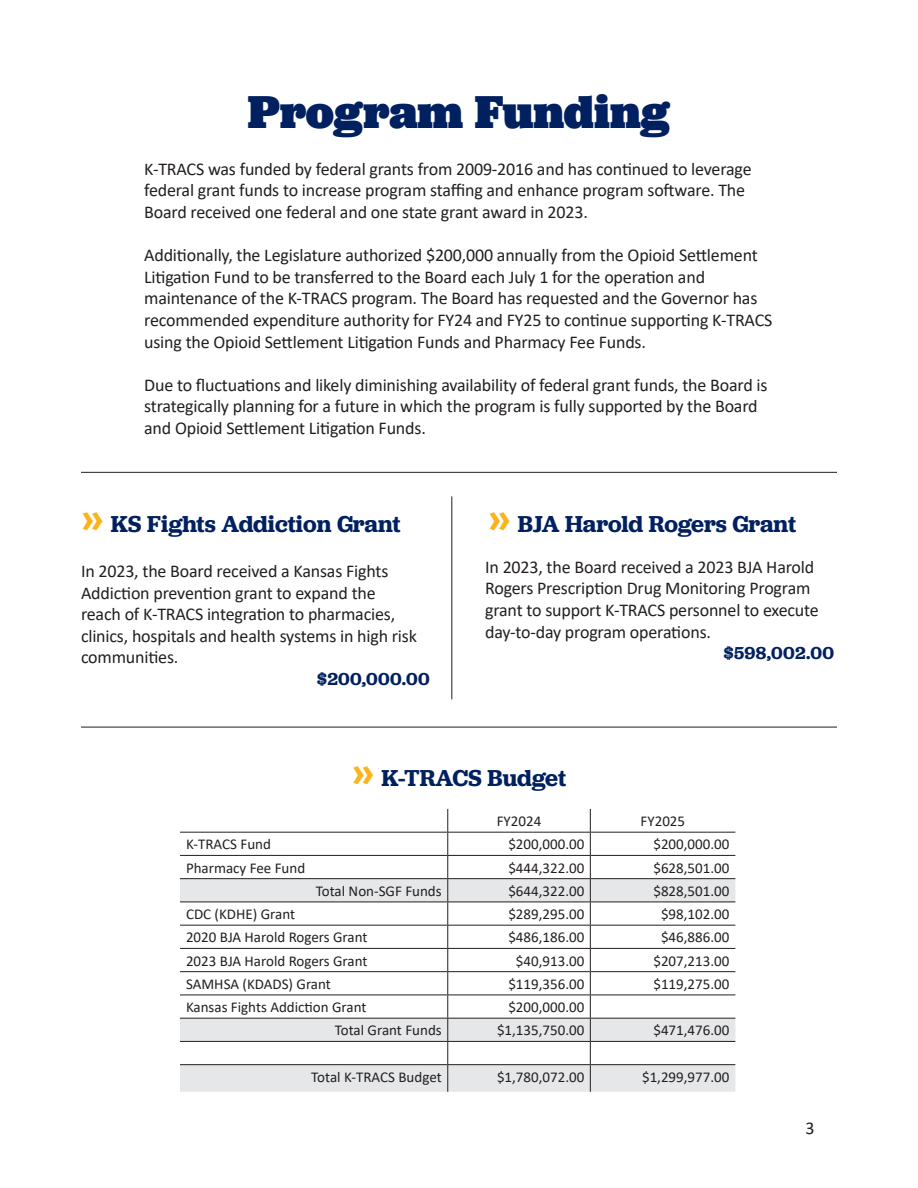
<style>
.page{position:relative;width:918px;height:1188px;background:#fff}
.page>*{position:absolute;margin:0;border:0;box-sizing:border-box;transform-origin:0 0}
.t1{font:900 48px "Jubilat";color:#002060}
.t2{font:600 24px "Jubilat";letter-spacing:-.005em;color:#002060}
.Paragraph_Style_1{font:18px/21.6px "Calibri";letter-spacing:-.01em;color:#231f20}
.t3{font:600 18px "Jubilat";letter-spacing:.02em;color:#002060}
.t4{font:15px "Calibri";color:#231f20}
.s1{font-family:"Bilo";font-weight:700;font-size:48px;color:#fbb31b}
</style>
<div class="page">
<svg style="left:180px;top:879px;width:555px;height:213px"></svg>
<hr style="left:180px;top:832px;width:268px;height:1px;background:#231f20">
<hr style="left:448px;top:832px;width:142px;height:1px;background:#231f20">
<hr style="left:590px;top:832px;width:145px;height:1px;background:#231f20">
<hr style="left:180px;top:855px;width:268px;height:1px;background:#231f20">
<hr style="left:448px;top:855px;width:142px;height:1px;background:#231f20">
<hr style="left:590px;top:855px;width:145px;height:1px;background:#231f20">
<hr style="left:180px;top:878px;width:268px;height:1px;background:#231f20">
<hr style="left:448px;top:878px;width:142px;height:1px;background:#231f20">
<hr style="left:590px;top:878px;width:145px;height:1px;background:#231f20">
<hr style="left:180px;top:902px;width:268px;height:1px;background:#231f20">
<hr style="left:448px;top:902px;width:142px;height:1px;background:#231f20">
<hr style="left:590px;top:902px;width:145px;height:1px;background:#231f20">
<hr style="left:180px;top:925px;width:268px;height:1px;background:#231f20">
<hr style="left:448px;top:925px;width:142px;height:1px;background:#231f20">
<hr style="left:590px;top:925px;width:145px;height:1px;background:#231f20">
<hr style="left:180px;top:948px;width:268px;height:1px;background:#231f20">
<hr style="left:448px;top:948px;width:142px;height:1px;background:#231f20">
<hr style="left:590px;top:948px;width:145px;height:1px;background:#231f20">
<hr style="left:180px;top:971px;width:268px;height:1px;background:#231f20">
<hr style="left:448px;top:971px;width:142px;height:1px;background:#231f20">
<hr style="left:590px;top:971px;width:145px;height:1px;background:#231f20">
<hr style="left:180px;top:995px;width:268px;height:1px;background:#231f20">
<hr style="left:448px;top:995px;width:142px;height:1px;background:#231f20">
<hr style="left:590px;top:995px;width:145px;height:1px;background:#231f20">
<hr style="left:180px;top:1018px;width:268px;height:1px;background:#231f20">
<hr style="left:448px;top:1018px;width:142px;height:1px;background:#231f20">
<hr style="left:590px;top:1018px;width:145px;height:1px;background:#231f20">
<hr style="left:180px;top:1041px;width:268px;height:1px;background:#231f20">
<hr style="left:448px;top:1041px;width:142px;height:1px;background:#231f20">
<hr style="left:590px;top:1041px;width:145px;height:1px;background:#231f20">
<hr style="left:180px;top:1064px;width:268px;height:1px;background:#231f20">
<hr style="left:448px;top:1064px;width:142px;height:1px;background:#231f20">
<svg style="left:447px;top:809px;width:1px;height:283px"></svg>
<hr style="left:590px;top:1064px;width:145px;height:1px;background:#231f20">
<svg style="left:590px;top:809px;width:1px;height:283px"></svg>
<hr style="left:451px;top:496px;width:1px;height:203px;background:#231f20">
<hr style="left:81px;top:472px;width:756px;height:1px;background:#231f20">
<hr style="left:81px;top:727px;width:756px;height:1px;background:#231f20">
<p class="t1" style="left:248px;top:81px;width:424px">Program Funding</p>
<p class="Paragraph_Style_1" style="left:144px;top:158px;width:609px">K-TRACS was funded by federal grants from 2009-2016 and has continued to leverage federal grant funds to increase program staffing and enhance program software. The<br>Board received one federal and one state grant award in 2023.</p>
<p class="Paragraph_Style_1" style="left:144px;top:244px;width:630px">Additionally, the Legislature authorized $200,000 annually from the Opioid Settlement Litigation Fund to be transferred to the Board each July 1 for the operation and maintenance of the K-TRACS program. The Board has requested and the Governor has recommended expenditure authority for FY24 and FY25 to continue supporting K-TRACS using the Opioid Settlement Litigation Funds and Pharmacy Fee Funds.</p>
<p class="Paragraph_Style_1" style="left:144px;top:374px;width:625px">Due to fluctuations and likely diminishing availability of federal grant funds, the Board is strategically planning for a future in which the program is fully supported by the Board and Opioid Settlement Litigation Funds.</p>
<p class="t2" style="left:81px;top:509px;width:321px"><span class="s1">»</span> KS Fights Addiction Grant</p>
<p class="t2" style="left:488px;top:509px;width:310px"><span class="s1">»</span> BJA Harold Rogers Grant</p>
<p class="Paragraph_Style_1" style="left:485px;top:556px;width:335px">In 2023, the Board received a 2023 BJA Harold Rogers Prescription Drug Monitoring Program grant to support K-TRACS personnel to execute day-to-day program operations.</p>
<p class="t3" style="left:724px;top:642px;width:112px">$598,002.00</p>
<p class="Paragraph_Style_1" style="left:81px;top:560px;width:337px">In 2023, the Board received a Kansas Fights Addiction prevention grant to expand the reach of K-TRACS integration to pharmacies, clinics, hospitals and health systems in high risk communities.</p>
<p class="t3" style="left:317px;top:667px;width:114px">$200,000.00</p>
<p class="t2" style="left:352px;top:762px;width:216px"><span class="s1">»</span> K-TRACS Budget</p>
<p class="t4" style="left:497px;top:811px;width:46px">FY2024</p>
<p class="t4" style="left:641px;top:811px;width:46px">FY2025</p>
<p class="t4" style="left:186px;top:834px;width:86px">K-TRACS Fund</p>
<p class="t4" style="left:508px;top:834px;width:77px">$200,000.00</p>
<p class="t4" style="left:653px;top:834px;width:77px">$200,000.00</p>
<p class="t4" style="left:186px;top:857px;width:121px">Pharmacy Fee Fund</p>
<p class="t4" style="left:508px;top:857px;width:77px">$444,322.00</p>
<p class="t4" style="left:653px;top:857px;width:77px">$628,501.00</p>
<p class="t4" style="left:316px;top:881px;width:127px">Total Non-SGF Funds</p>
<p class="t4" style="left:508px;top:881px;width:77px">$644,322.00</p>
<p class="t4" style="left:653px;top:881px;width:77px">$828,501.00</p>
<p class="t4" style="left:186px;top:904px;width:111px">CDC (KDHE) Grant</p>
<p class="t4" style="left:508px;top:904px;width:77px">$289,295.00</p>
<p class="t4" style="left:661px;top:904px;width:70px">$98,102.00</p>
<p class="t4" style="left:186px;top:927px;width:183px">2020 BJA Harold Rogers Grant</p>
<p class="t4" style="left:508px;top:927px;width:77px">$486,186.00</p>
<p class="t4" style="left:661px;top:927px;width:70px">$46,886.00</p>
<p class="t4" style="left:186px;top:950px;width:183px">2023 BJA Harold Rogers Grant</p>
<p class="t4" style="left:516px;top:950px;width:70px">$40,913.00</p>
<p class="t4" style="left:653px;top:950px;width:77px">$207,213.00</p>
<p class="t4" style="left:186px;top:974px;width:146px">SAMHSA (KDADS) Grant</p>
<p class="t4" style="left:508px;top:974px;width:77px">$119,356.00</p>
<p class="t4" style="left:653px;top:974px;width:77px">$119,275.00</p>
<p class="t4" style="left:186px;top:997px;width:182px">Kansas Fights Addiction Grant</p>
<p class="t4" style="left:508px;top:997px;width:77px">$200,000.00</p>
<p class="t4" style="left:335px;top:1020px;width:108px">Total Grant Funds</p>
<p class="t4" style="left:497px;top:1020px;width:89px">$1,135,750.00</p>
<p class="t4" style="left:653px;top:1020px;width:77px">$471,476.00</p>
<p class="t4" style="left:311px;top:1067px;width:132px">Total K-TRACS Budget</p>
<p class="t4" style="left:497px;top:1067px;width:89px">$1,780,072.00</p>
<p class="t4" style="left:642px;top:1067px;width:89px">$1,299,977.00</p>
<p class="Paragraph_Style_1" style="left:805px;top:1117px;width:11px">3</p>
</div>
